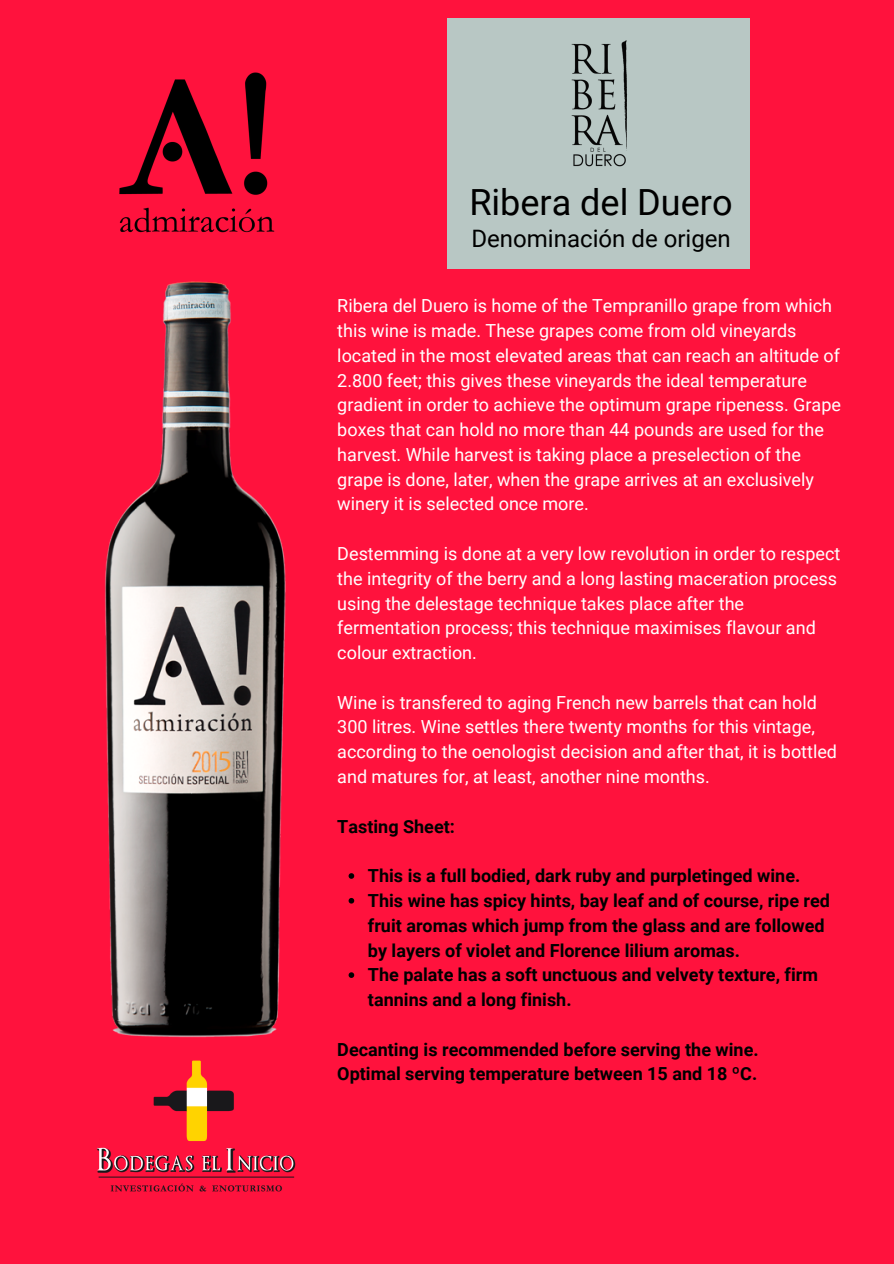
<style>
.page{position:relative;width:894px;height:1264px;background:#fff}
.page>*{position:absolute;margin:0;border:0;box-sizing:border-box;transform-origin:0 0}
.t1{font:36px "Roboto";color:#000}
.t2{font:24px "Roboto";color:#000}
.t3{font:18px/24.8px "Roboto";color:#fff}
.t4{font:700 18px/24.8px "Roboto";color:#000}
</style>
<div class="page">
<div style="left:0;top:0;width:893px;height:1263px;background:#ff123d"></div>
<div style="left:447px;top:18px;width:302px;height:250px;background:#b8c7c4"></div>
<img style="left:571px;top:40px;width:57px;height:127px">
<img style="left:105px;top:281px;width:181px;height:757px">
<img style="left:119px;top:72px;width:156px;height:161px">
<img style="left:97px;top:1060px;width:199px;height:132px">
<svg style="left:348px;top:873px;width:6px;height:5px"></svg>
<svg style="left:348px;top:898px;width:6px;height:5px"></svg>
<svg style="left:348px;top:972px;width:6px;height:5px"></svg>
<h1 class="t1" style="left:469px;top:182px;width:264px">Ribera del Duero</h1>
<h2 class="t2" style="left:471px;top:224px;width:261px">Denominación de origen</h2>
<p class="t3" style="left:337px;top:293px;width:505px">Ribera del Duero is home of the Tempranillo grape from which this wine is made. These grapes come from old vineyards located in the most elevated areas that can reach an altitude of 2.800 feet; this gives these vineyards the ideal temperature gradient in order to achieve the optimum grape ripeness. Grape boxes that can hold no more than 44 pounds are used for the harvest. While harvest is taking place a preselection of the grape is done, later, when the grape arrives at an exclusively winery it is selected once more.</p>
<p class="t3" style="left:337px;top:541px;width:504px">Destemming is done at a very low revolution in order to respect the integrity of the berry and a long lasting maceration process using the delestage technique takes place after the fermentation process; this technique maximises flavour and colour extraction.</p>
<p class="t3" style="left:337px;top:690px;width:501px">Wine is transfered to aging French new barrels that can hold 300 litres. Wine settles there twenty months for this vintage, according to the oenologist decision and after that, it is bottled and matures for, at least, another nine months.</p>
<p class="t4" style="left:337px;top:814px;width:119px">Tasting Sheet:</p>
<p class="t4" style="left:368px;top:863px;width:463px">This is a full bodied, dark ruby and purpletinged wine.<br>This wine has spicy hints, bay leaf and of course, ripe red fruit aromas which jump from the glass and are followed by layers of violet and Florence lilium aromas.<br>The palate has a soft unctuous and velvety texture, firm tannins and a long finish.</p>
<p class="t4" style="left:337px;top:1037px;width:422px">Decanting is recommended before serving the wine.<br>Optimal serving temperature between 15 and 18 ºC.</p>
</div>
